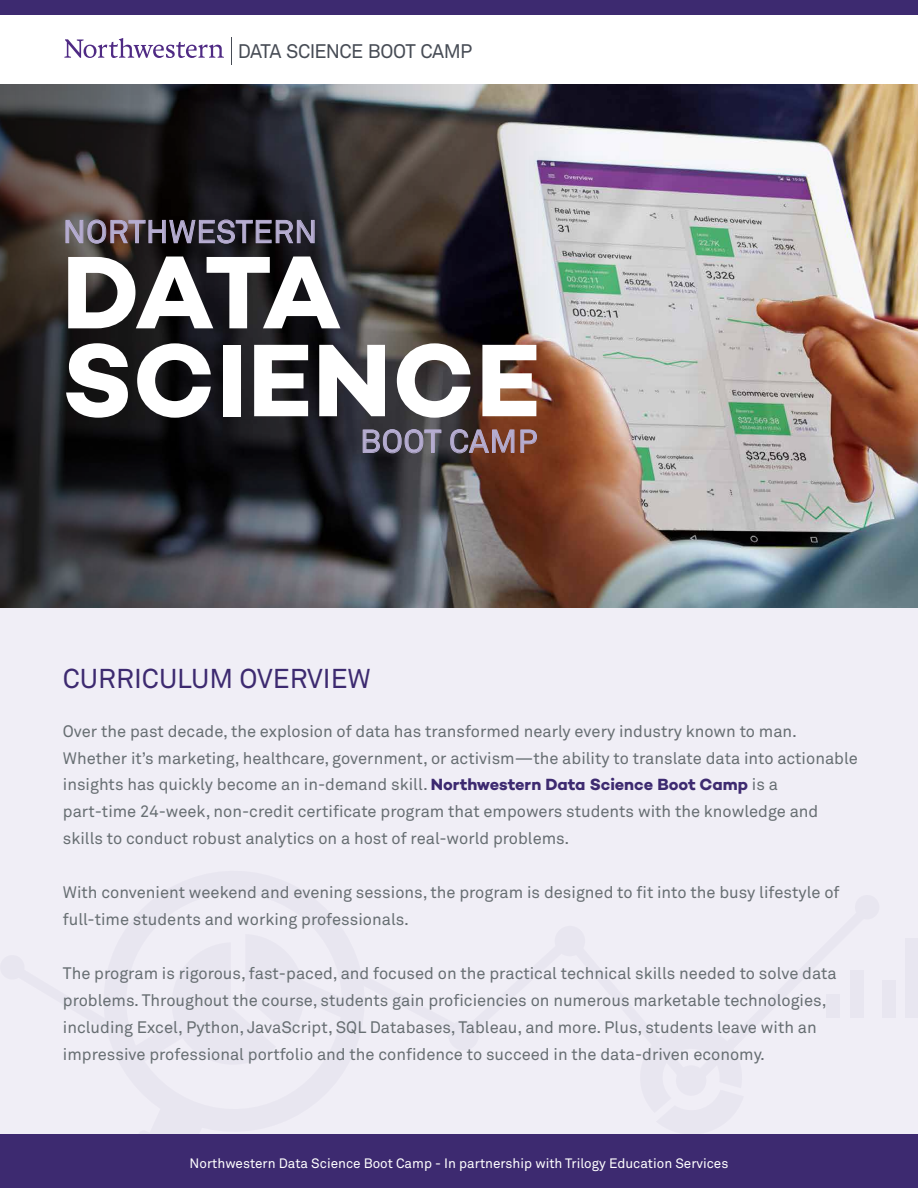
<style>
.page{position:relative;width:918px;height:1188px;background:#fff}
.page>*{position:absolute;margin:0;border:0;box-sizing:border-box;transform-origin:0 0}
.t1{font:105px/87.9px "Campton Bold DEMO";letter-spacing:.01em;color:#fff}
.t2{font:31.5px "Akkurat";letter-spacing:.01em;color:#b6add1}
.t3{font:27px "Akkurat";color:#3d2a70}
.t4{font:19.5px "Akkurat Pro";letter-spacing:-.035em;color:#474c55}
.t5{font:16.5px/27px "Akkurat";color:#676e72}
.t6{font:13.5px "Akkurat";color:#fff}
.s1{font-family:"Campton Bold DEMO";color:#3d2a70}
</style>
<div class="page">
<div style="left:0;top:608px;width:918px;height:526px;background:#f0eef6"></div>
<div style="left:0;top:955px;width:25px;height:25px;background:#e8e6f0;border-radius:50%"></div>
<div style="left:855px;top:895px;width:24px;height:24px;background:#e8e6f0;border-radius:50%"></div>
<div style="left:882px;top:981px;width:13px;height:37px;background:#e8e6f0"></div>
<div style="left:906px;top:938px;width:12px;height:80px;background:#e8e6f0"></div>
<img style="left:683px;top:84px;width:235px;height:524px">
<div style="left:0;top:1134px;width:918px;height:54px;background:#3d2a70"></div>
<div style="left:0;top:0;width:918px;height:14px;background:#3d2a70"></div>
<svg style="left:64px;top:38px;width:160px;height:20px"></svg>
<svg style="left:231px;top:37px;width:1px;height:28px"></svg>
<img style="left:0;top:84px;width:683px;height:524px">
<svg style="left:65px;top:219px;width:250px;height:25px;background:#463f48"></svg>
<svg style="left:362px;top:429px;width:80px;height:25px;background:#585661"></svg>
<svg style="left:450px;top:429px;width:87px;height:25px;background:#734e47"></svg>
<p class="t4" style="left:238px;top:40px;width:236px">DATA SCIENCE BOOT CAMP</p>
<h2 class="t2" style="left:63px;top:213px;width:256px">NORTHWESTERN</h2>
<h1 class="t1" style="left:62px;top:249px;width:480px">DATA<br>SCIENCE</h1>
<h2 class="t2" style="left:360px;top:423px;width:179px">BOOT CAMP</h2>
<h3 class="t3" style="left:63px;top:663px;width:310px">CURRICULUM OVERVIEW</h3>
<p class="t5" style="left:63px;top:718px;width:796px">Over the past decade, the explosion of data has transformed nearly every industry known to man.<br>Whether it’s marketing, healthcare, government, or activism—the ability to translate data into actionable insights has quickly become an in-demand skill. <span class="s1">Northwestern Data Science Boot Camp</span> is a<br>part-time 24-week, non-credit certificate program that empowers students with the knowledge and skills to conduct robust analytics on a host of real-world problems.</p>
<p class="t5" style="left:63px;top:880px;width:778px">With convenient weekend and evening sessions, the program is designed to fit into the busy lifestyle of full-time students and working professionals.</p>
<p class="t5" style="left:63px;top:961px;width:775px">The program is rigorous, fast-paced, and focused on the practical technical skills needed to solve data problems. Throughout the course, students gain proficiencies on numerous marketable technologies, including Excel, Python, JavaScript, SQL Databases, Tableau, and more. Plus, students leave with an impressive professional portfolio and the confidence to succeed in the data-driven economy.</p>
<p class="t6" style="left:190px;top:1155px;width:540px">Northwestern Data Science Boot Camp - In partnership with Trilogy Education Services</p>
</div>
